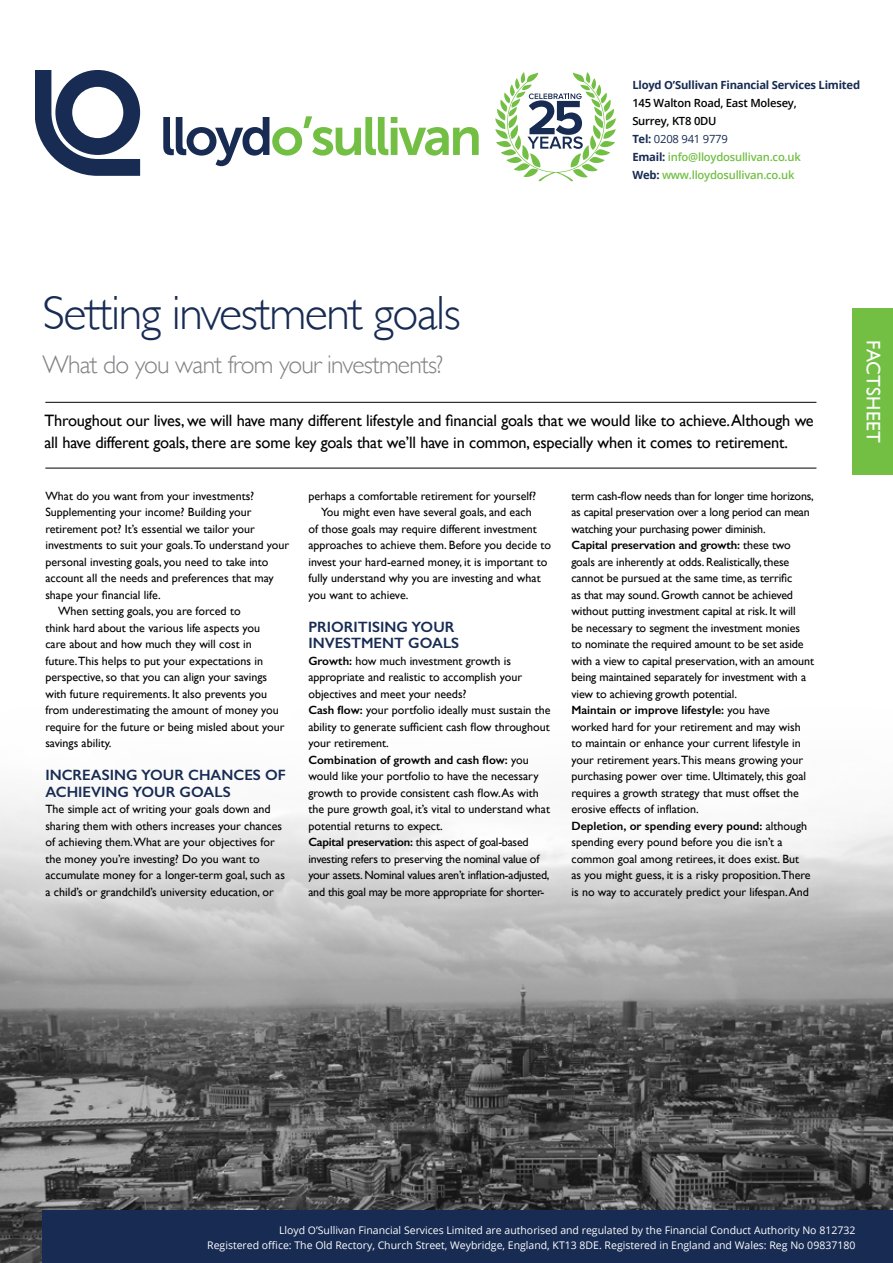
<style>
.page{position:relative;width:893px;height:1263px;background:#fff}
.page>*{position:absolute;margin:0;border:0;box-sizing:border-box;transform-origin:0 0}
.t1{font:300 48px "Gill Sans";letter-spacing:-.03em;color:#172b53}
.t2{font:300 25.5px "Gill Sans";letter-spacing:-.03em;color:#808285}
.t3{font:19.5px "Gill Sans";letter-spacing:.01em;color:#fff}
.t4{font:16.5px/22.5px "Gill Sans";letter-spacing:-.01em;color:#000}
.t5{font:600 15px/16.5px "Gill Sans";color:#172b53}
.t6{font:12px/16.5px "Gill Sans";color:#000}
.t7{font:600 11.25px/18px "Open Sans";letter-spacing:-.02em;color:#72bf44}
.t8{font:700 11.25px "Open Sans";letter-spacing:-.02em;color:#172b53}
.t9{font:10.5px/15px "Open Sans";color:#fff;text-align:right}
.s1{color:#000}
.s2{font-weight:700;color:#172b53}
.s3{font-weight:400;color:#172b53}
.s4{font-weight:600}
</style>
<div class="page">
<img style="left:0;top:795px;width:893px;height:468px">
<hr style="left:45px;top:468px;width:771px;height:1px;background:#000">
<hr style="left:45px;top:402px;width:771px;height:1px;background:#000">
<div style="left:852px;top:308px;width:41px;height:166px;background:#72bf44"></div>
<div style="left:43px;top:1210px;width:850px;height:53px;background:#172b53"></div>
<svg style="left:163px;top:116px;width:316px;height:50px"></svg>
<svg style="left:35px;top:71px;width:105px;height:105px"></svg>
<svg style="left:495px;top:72px;width:121px;height:109px"></svg>
<p class="t8" style="left:632px;top:77px;width:229px">Lloyd O’Sullivan Financial Services Limited</p>
<p class="t7" style="left:632px;top:94px;width:170px"><span class="s1">145 Walton Road, East Molesey,<br>Surrey, KT8 0DU<br></span><span class="s2">Tel:</span> <span class="s3">0208 941 9779<br></span><span class="s2">Email:</span> info@lloydosullivan.co.uk<br><span class="s2">Web:</span> www.lloydosullivan.co.uk</p>
<h1 class="t1" style="left:43px;top:286px;width:420px">Setting investment goals</h1>
<h2 class="t2" style="left:43px;top:350px;width:402px">What do you want from your investments?</h2>
<p class="t4" style="left:44px;top:409px;width:771px">Throughout our lives, we will have many different lifestyle and financial goals that we would like to achieve.Although we all have different goals, there are some key goals that we’ll have in common, especially when it comes to retirement.</p>
<p class="t6" style="left:45px;top:487px;width:210px">What do you want from your investments?</p>
<p class="t6" style="left:45px;top:504px;width:208px">Supplementing your income? Building your</p>
<p class="t6" style="left:45px;top:520px;width:211px">retirement pot? It’s essential we tailor your</p>
<p class="t6" style="left:45px;top:537px;width:245px">investments to suit your goals.To understand your</p>
<p class="t6" style="left:45px;top:553px;width:225px">personal investing goals, you need to take into</p>
<p class="t6" style="left:45px;top:570px;width:230px">account all the needs and preferences that may</p>
<p class="t6" style="left:45px;top:586px;width:117px">shape your financial life.</p>
<p class="t6" style="left:58px;top:603px;width:184px">When setting goals, you are forced to</p>
<p class="t6" style="left:45px;top:619px;width:216px">think hard about the various life aspects you</p>
<p class="t6" style="left:45px;top:636px;width:208px">care about and how much they will cost in</p>
<p class="t6" style="left:45px;top:652px;width:219px">future.This helps to put your expectations in</p>
<p class="t6" style="left:45px;top:669px;width:223px">perspective, so that you can align your savings</p>
<p class="t6" style="left:45px;top:685px;width:223px">with future requirements. It also prevents you</p>
<p class="t6" style="left:45px;top:702px;width:235px">from underestimating the amount of money you</p>
<p class="t6" style="left:45px;top:718px;width:241px">require for the future or being misled about your</p>
<p class="t6" style="left:45px;top:735px;width:68px">savings ability.</p>
<p class="t5" style="left:45px;top:767px;width:242px">INCREASING YOUR CHANCES OF<br>ACHIEVING YOUR GOALS</p>
<p class="t6" style="left:45px;top:801px;width:241px">The simple act of writing your goals down and sharing them with others increases your chances of achieving them.What are your objectives for the money you’re investing? Do you want to accumulate money for a longer-term goal, such as a child’s or grandchild’s university education, or</p>
<p class="t6" style="left:571px;top:487px;width:244px">term cash-flow needs than for longer time horizons, as capital preservation over a long period can mean watching your purchasing power diminish.<br><span class="s4">Capital preservation and growth:</span> these two goals are inherently at odds. Realistically, these cannot be pursued at the same time, as terrific<br>as that may sound. Growth cannot be achieved without putting investment capital at risk. It will<br>be necessary to segment the investment monies<br>to nominate the required amount to be set aside with a view to capital preservation, with an amount being maintained separately for investment with a view to achieving growth potential.<br><span class="s4">Maintain or improve lifestyle:</span> you have<br>worked hard for your retirement and may wish to maintain or enhance your current lifestyle in your retirement years.This means growing your purchasing power over time. Ultimately, this goal requires a growth strategy that must offset the erosive effects of inflation.<br><span class="s4">Depletion, or spending every pound:</span> although spending every pound before you die isn’t a common goal among retirees, it does exist. But<br>as you might guess, it is a risky proposition.There is no way to accurately predict your lifespan. And</p>
<p class="t6" style="left:308px;top:487px;width:229px">perhaps a comfortable retirement for yourself?</p>
<p class="t6" style="left:321px;top:504px;width:212px">You might even have several goals, and each</p>
<p class="t6" style="left:308px;top:520px;width:230px">of those goals may require different investment</p>
<p class="t6" style="left:308px;top:537px;width:244px">approaches to achieve them. Before you decide to</p>
<p class="t6" style="left:308px;top:553px;width:240px">invest your hard-earned money, it is important to</p>
<p class="t6" style="left:308px;top:570px;width:234px">fully understand why you are investing and what</p>
<p class="t6" style="left:308px;top:586px;width:102px">you want to achieve.</p>
<p class="t5" style="left:308px;top:618px;width:152px">PRIORITISING YOUR<br>INVESTMENT GOALS</p>
<p class="t6" style="left:308px;top:652px;width:244px"><span class="s4">Growth:</span> how much investment growth is appropriate and realistic to accomplish your objectives and meet your needs?<br><span class="s4">Cash flow:</span> your portfolio ideally must sustain the ability to generate sufficient cash flow throughout your retirement.<br><span class="s4">Combination of growth and cash flow:</span> you would like your portfolio to have the necessary growth to provide consistent cash flow. As with the pure growth goal, it’s vital to understand what potential returns to expect.<br><span class="s4">Capital preservation:</span> this aspect of goal-based investing refers to preserving the nominal value of your assets. Nominal values aren’t inflation-adjusted, and this goal may be more appropriate for shorter-</p>
<h3 class="t3" style="left:885px;top:340px;width:104px;rotate:90deg">FACTSHEET</h3>
<p class="t9" style="left:207px;top:1222px;width:650px">Lloyd O’Sullivan Financial Services Limited are authorised and regulated by the Financial Conduct Authority No 812732<br>Registered office: The Old Rectory, Church Street, Weybridge, England, KT13 8DE. Registered in England and Wales: Reg No 09837180</p>
</div>
